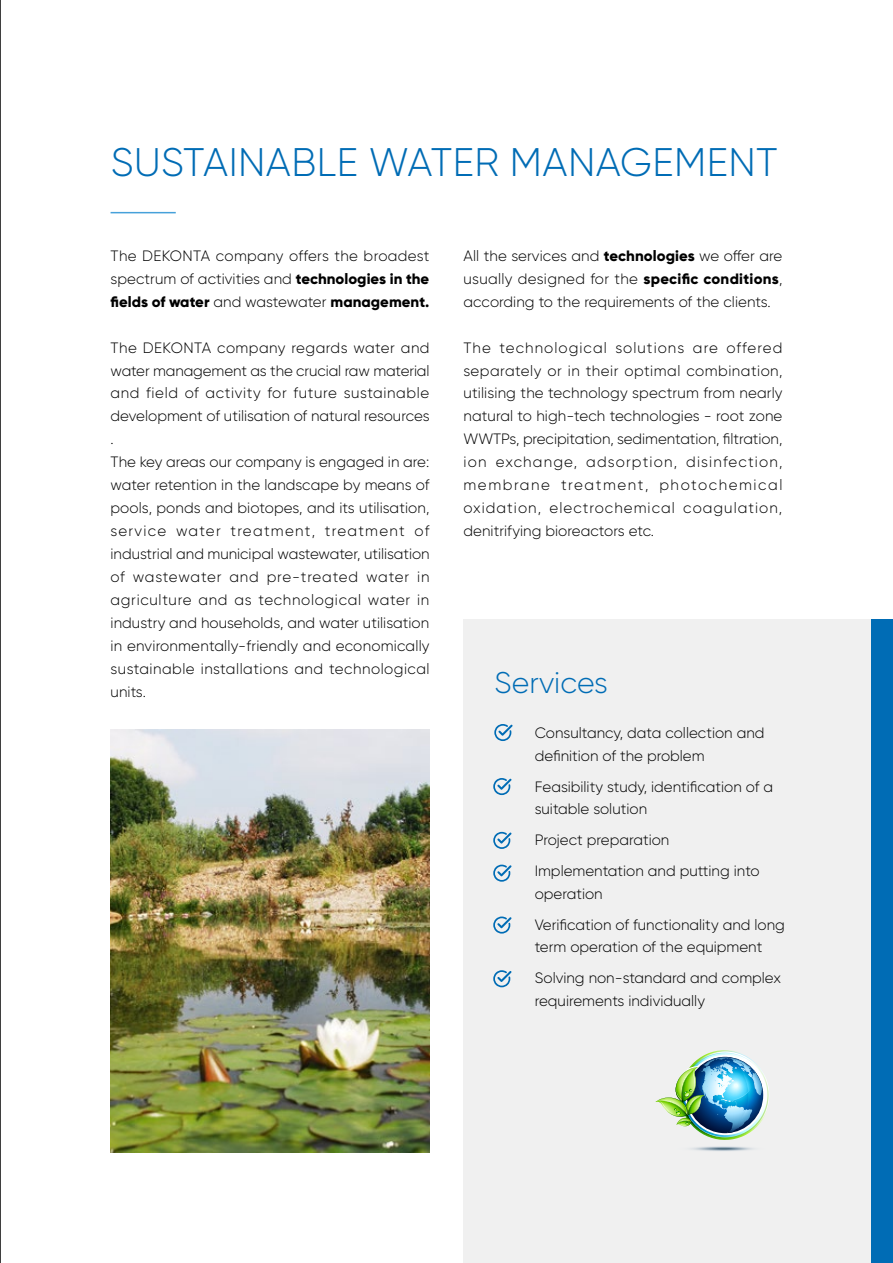
<style>
.page{position:relative;width:893px;height:1263px;background:#fff}
.page>*{position:absolute;margin:0;border:0;box-sizing:border-box;transform-origin:0 0}
.t1{font:300 39.9px "Gilroy";letter-spacing:.01em;color:#006cb5}
.t2{font:300 29.85px "Gilroy";color:#006cb5}
.t3{font:300 15px/23px "Gilroy";letter-spacing:.005em;color:#000}
.s1{font-weight:800}
</style>
<div class="page">
<hr style="left:0;top:0;width:1px;height:1263px;background:#000">
<hr style="left:111px;top:212px;width:65px;height:1px;background:#46a1da">
<div style="left:463px;top:620px;width:430px;height:643px;background:#f0f0f0"></div>
<svg style="left:494px;top:724px;width:19px;height:17px"></svg>
<svg style="left:493px;top:778px;width:19px;height:17px"></svg>
<svg style="left:493px;top:970px;width:19px;height:17px"></svg>
<svg style="left:493px;top:832px;width:19px;height:17px"></svg>
<svg style="left:493px;top:865px;width:19px;height:17px"></svg>
<svg style="left:493px;top:916px;width:19px;height:17px"></svg>
<img style="left:111px;top:729px;width:318px;height:423px">
<div style="left:872px;top:620px;width:21px;height:643px;background:#006cb5"></div>
<img style="left:655px;top:1050px;width:114px;height:101px">
<h1 class="t1" style="left:111px;top:138px;width:668px">SUSTAINABLE WATER MANAGEMENT</h1>
<p class="t3" style="left:111px;top:244px;width:320px;text-align:justify">The DEKONTA company offers the broadest spectrum of activities and <span class="s1">technologies in the fields of water</span> and wastewater <span class="s1">management.</span></p>
<p class="t3" style="left:111px;top:336px;width:321px">The DEKONTA company regards water and water management as the crucial raw material and field of activity for future sustainable development of utilisation of natural resources .<br>The key areas our company is engaged in are: water retention in the landscape by means of pools, ponds and biotopes, and its utilisation, service water treatment, treatment of industrial and municipal wastewater, utilisation of wastewater and pre-treated water in agriculture and as technological water in industry and households, and water utilisation in environmentally-friendly and economically sustainable installations and technological units.</p>
<p class="t3" style="left:463px;top:244px;width:320px;text-align:justify">All the services and <span class="s1">technologies</span> we offer are usually designed for the <span class="s1">specific conditions</span>, according to the requirements of the clients.</p>
<p class="t3" style="left:463px;top:336px;width:321px;text-align:justify">The technological solutions are offered separately or in their optimal combination, utilising the technology spectrum from nearly natural to high-tech technologies - root zone WWTPs, precipitation, sedimentation, filtration, ion exchange, adsorption, disinfection, membrane treatment, photochemical oxidation, electrochemical coagulation, denitrifying bioreactors etc.</p>
<h2 class="t2" style="left:494px;top:664px;width:115px">Services</h2>
<p class="t3" style="left:535px;top:721px;width:231px;line-height:22.5px">Consultancy, data collection and definition of the problem</p>
<p class="t3" style="left:535px;top:775px;width:240px;line-height:22.5px">Feasibility study, identification of a suitable solution</p>
<p class="t3" style="left:535px;top:824px;width:226px;line-height:31px">Project preparation<br>Implementation and putting into</p>
<p class="t3" style="left:535px;top:878px;width:252px;line-height:31px">operation<br>Verification of functionality and long</p>
<p class="t3" style="left:535px;top:931px;width:248px;line-height:31px">term operation of the equipment<br>Solving non-standard and complex</p>
<p class="t3" style="left:535px;top:989px;width:172px">requirements individually</p>
</div>
